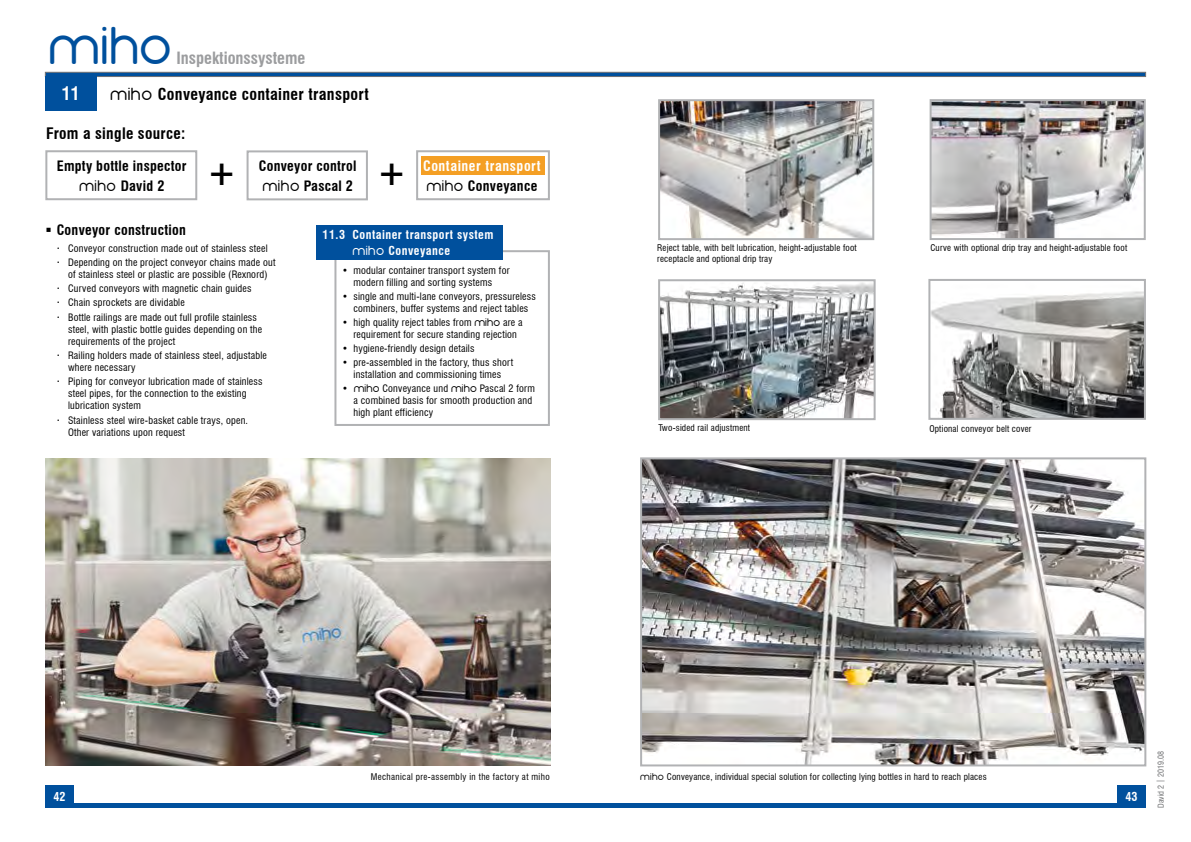
<style>
.page{position:relative;width:1191px;height:842px;background:#fff}
.page>*{position:absolute;margin:0;border:0;box-sizing:border-box;transform-origin:0 0}
.t1{font:50px "miho";color:#00509d}
.t2{font:48.4px "miho";color:#00509d}
.t3{font:700 condensed 36px "Swiss 721 BT";color:#000}
.t4{font:700 condensed 18px "Swiss 721 BT";color:#fff}
.t5{font:700 condensed 16.5px "Swiss 721 BT";color:#9c9d9f}
.t6{font:700 condensed 16px "Swiss 721 BT";letter-spacing:.02em;color:#000}
.t7{font:700 condensed 15.5px "Swiss 721 BT";letter-spacing:.02em;color:#000}
.t8{font:700 condensed 14px/20.7px "Swiss 721 BT";letter-spacing:.02em;color:#000;text-align:center}
.t9{font:700 condensed 14px/20.7px "Swiss 721 BT";letter-spacing:.04em;color:#fff}
.t10{font:700 condensed 12px/16.5px "Swiss 721 BT";letter-spacing:.04em;color:#fff}
.t11{font:condensed 10px/12px "Swiss 721 BT";letter-spacing:.02em;color:#000}
.t12{font:condensed 9px/11px "Swiss 721 BT";letter-spacing:.02em;color:#000}
.t13{font:condensed 9px "Swiss 721 BT";letter-spacing:.04em;color:#000}
.t14{font:condensed 8px "Swiss 721 BT";color:#6f7072}
.s1{font-family:"miho";font-weight:400;font-stretch:normal}
.s2{font-family:"miho";font-weight:400;font-stretch:normal;color:#000}
.s3{color:#000}
.s4{font-family:"miho";font-stretch:normal}
</style>
<div class="page">
<div style="left:1117px;top:785px;width:28px;height:23px;background:#00509d"></div>
<hr style="left:45px;top:804px;width:1100px;height:4px;background:#00509d">
<svg style="left:45px;top:72px;width:1100px;height:5px;background:#2a5d8f"></svg>
<div style="left:45px;top:785px;width:29px;height:23px;background:#00509d"></div>
<div style="left:45px;top:76px;width:51px;height:34px;background:#00509d"></div>
<img style="left:45px;top:459px;width:505px;height:307px">
<img style="left:931px;top:291px;width:212px;height:126px">
<div style="left:928px;top:279px;width:218px;height:141px;border:2px solid #b1b2b4"></div>
<img style="left:643px;top:460px;width:500px;height:303px">
<div style="left:640px;top:457px;width:506px;height:309px;border:2px solid #b1b2b4"></div>
<img style="left:932px;top:102px;width:210px;height:135px">
<div style="left:929px;top:99px;width:216px;height:141px;border:2px solid #b1b2b4"></div>
<img style="left:661px;top:102px;width:210px;height:135px">
<div style="left:658px;top:99px;width:216px;height:141px;border:2px solid #b1b2b4"></div>
<img style="left:661px;top:282px;width:211px;height:135px">
<div style="left:658px;top:279px;width:217px;height:141px;border:2px solid #b1b2b4"></div>
<div style="left:334px;top:250px;width:216px;height:176px;border:2px solid #b1b2b4"></div>
<div style="left:316px;top:225px;width:187px;height:35px;background:#00509d"></div>
<div style="left:246px;top:150px;width:122px;height:50px;border:2px solid #b1b2b4"></div>
<div style="left:421px;top:156px;width:124px;height:19px;background:#f49f24"></div>
<div style="left:45px;top:150px;width:152px;height:50px;border:2px solid #b1b2b4"></div>
<div style="left:416px;top:150px;width:134px;height:50px;border:2px solid #b1b2b4"></div>
<h1 class="t1" style="left:52px;top:18px;width:127px">miho</h1>
<h2 class="t2" style="left:48px;top:19px;width:125px">miho</h2>
<h3 class="t5" style="left:176px;top:48px;width:131px">Inspektionssysteme</h3>
<h3 class="t4" style="left:62px;top:82px;width:20px">11</h3>
<h3 class="t6" style="left:110px;top:84px;width:260px"><span class="s1">miho</span> Conveyance container transport</h3>
<h3 class="t7" style="left:46px;top:124px;width:141px">From a single source:</h3>
<h3 class="t8" style="left:57px;top:155px;width:131px">Empty bottle inspector <span class="s1">miho</span> David 2</h3>
<h3 class="t8" style="left:259px;top:155px;width:99px;text-align:left">Conveyor control <span class="s1">miho</span> Pascal 2</h3>
<h3 class="t9" style="left:423px;top:155px;width:119px">Container transport <span class="s2">miho</span> <span class="s3">Conveyance</span></h3>
<h3 class="t3" style="left:207px;top:150px;width:31px">+</h3>
<h3 class="t3" style="left:377px;top:151px;width:31px">+</h3>
<h3 class="t8" style="left:57px;top:220px;width:131px">Conveyor construction</h3>
<p class="t11" style="left:68px;top:241px;width:209px;line-height:14.3px">Conveyor construction made out of stainless steel<br>Depending on the project conveyor chains made out</p>
<p class="t11" style="left:68px;top:267px;width:201px;line-height:14.3px">of stainless steel or plastic are possible (Rexnord)<br>Curved conveyors with magnetic chain guides Chain sprockets are dividable<br>Bottle railings are made out full profile stainless</p>
<p class="t11" style="left:68px;top:323px;width:196px">steel, with plastic bottle guides depending on the requirements of the project</p>
<p class="t11" style="left:68px;top:349px;width:200px">Railing holders made of stainless steel, adjustable where necessary</p>
<p class="t11" style="left:68px;top:376px;width:196px">Piping for conveyor lubrication made of stainless steel pipes, for the connection to the existing lubrication system</p>
<p class="t11" style="left:68px;top:414px;width:181px">Stainless steel wire-basket cable trays, open.<br>Other variations upon request</p>
<p class="t10" style="left:352px;top:226px;width:142px;text-indent:-30px">11.3 Container transport system <span class="s1">miho</span> Conveyance</p>
<p class="t11" style="left:353px;top:264px;width:158px;text-indent:-11px">• modular container transport system for modern filling and sorting systems</p>
<p class="t11" style="left:342px;top:290px;width:195px;text-align:center">• single and multi-lane conveyors, pressureless combiners, buffer systems and reject tables</p>
<p class="t11" style="left:342px;top:316px;width:182px;text-align:center">• high quality reject tables from <span class="s4">miho</span> are a requirement for secure standing rejection</p>
<p class="t11" style="left:342px;top:342px;width:134px">• hygiene-friendly design details</p>
<p class="t11" style="left:342px;top:356px;width:173px;text-align:center">• pre-assembled in the factory, thus short installation and commissioning times</p>
<p class="t11" style="left:353px;top:382px;width:183px;text-indent:-11px">• <span class="s4">miho</span> Conveyance und <span class="s4">miho</span> Pascal 2 form a combined basis for smooth production and high plant efficiency</p>
<p class="t12" style="left:657px;top:242px;width:201px">Reject table, with belt lubrication, height-adjustable foot receptacle and optional drip tray</p>
<p class="t12" style="left:930px;top:242px;width:198px">Curve with optional drip tray and height-adjustable foot</p>
<p class="t12" style="left:658px;top:422px;width:93px">Two-sided rail adjustment</p>
<p class="t12" style="left:929px;top:423px;width:104px">Optional conveyor belt cover</p>
<p class="t10" style="left:54px;top:788px;width:14px">42</p>
<p class="t13" style="left:371px;top:771px;width:180px">Mechanical pre-assembly in the factory at miho</p>
<p class="t12" style="left:640px;top:771px;width:348px"><span class="s4">miho</span> Conveyance, individual special solution for collecting lying bottles in hard to reach places</p>
<p class="t10" style="left:1125px;top:788px;width:13px">43</p>
<p class="t14" style="left:1156px;top:808px;width:58px;rotate:-90deg">David 2 | 2019.08</p>
</div>
